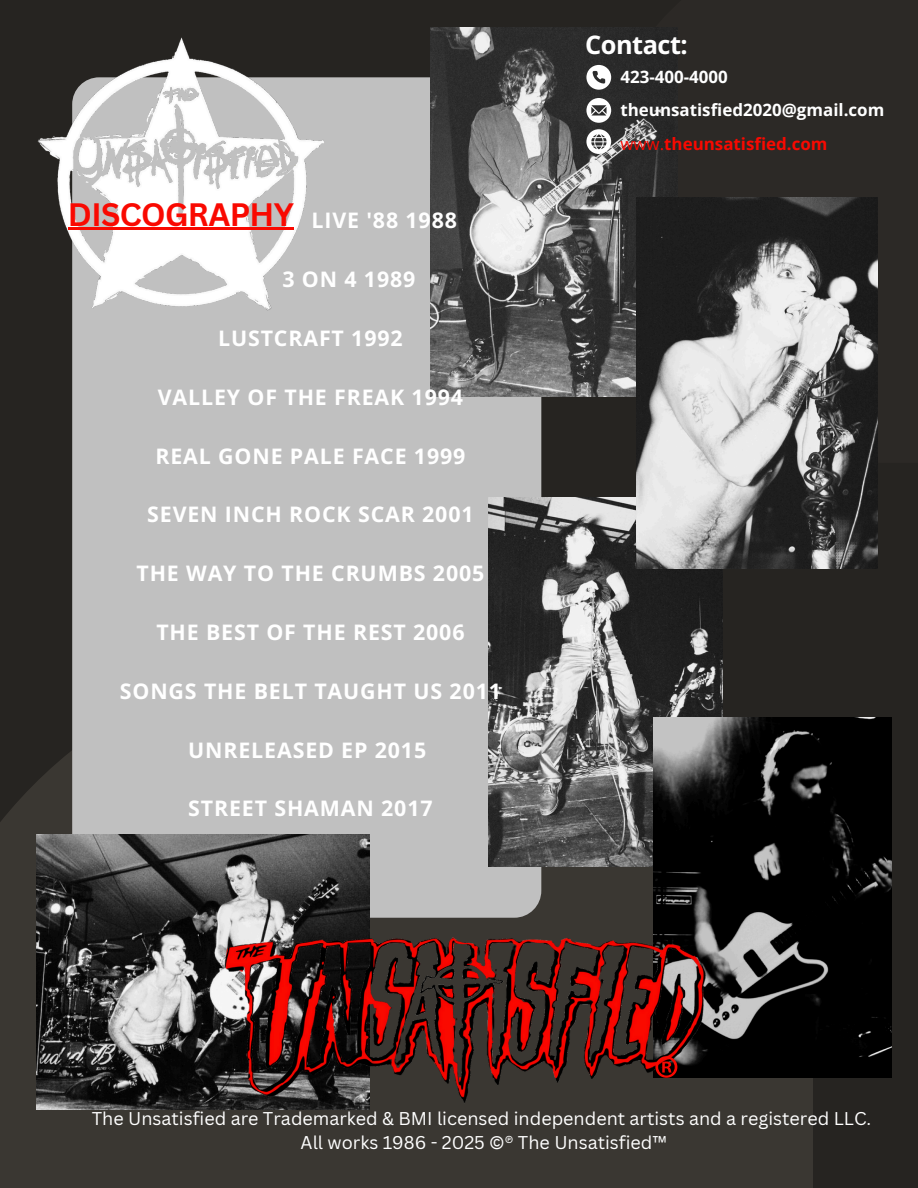
<style>
.page{position:relative;width:918px;height:1188px;background:#262421}
.page>*{position:absolute;margin:0;border:0;box-sizing:border-box;transform-origin:0 0}
.t1{font:700 31.5px "Canva Sans";letter-spacing:-.02em;color:#f90901}
.t2{font:700 25.5px "Open Sans";letter-spacing:-.02em;color:#fff}
.t3{font:700 21.3px "Open Sans";letter-spacing:.04em;color:#fff}
.t4{font:18px "Canva Sans";color:#fff}
.t5{font:700 16.8px "Open Sans";color:#fff}
.t6{font:700 16.8px "Open Sans";color:#f90901}
.s1{font-weight:400}
</style>
<div class="page">
<div style="left:0;top:751px;width:813px;height:437px;background:#3a3732"></div>
<div style="left:72px;top:77px;width:469px;height:841px;background:#c0c0c0;border-radius:27px"></div>
<img style="left:37px;top:37px;width:298px;height:283px">
<img style="left:430px;top:27px;width:248px;height:369px">
<svg style="left:586px;top:129px;width:25px;height:25px"></svg>
<svg style="left:586px;top:98px;width:25px;height:25px"></svg>
<svg style="left:586px;top:65px;width:25px;height:25px"></svg>
<img style="left:489px;top:498px;width:234px;height:369px">
<img style="left:637px;top:198px;width:240px;height:371px">
<img style="left:37px;top:835px;width:333px;height:274px">
<img style="left:653px;top:717px;width:239px;height:360px">
<img style="left:181px;top:910px;width:576px;height:220px">
<svg style="left:655px;top:1056px;width:22px;height:22px"></svg>
<hr style="left:68px;top:228px;width:225px;height:2px;background:#f90901">
<p class="t1" style="left:68px;top:192px;width:228px">DISCOGRAPHY</p>
<p class="t3" style="left:311px;top:205px;width:147px">LIVE '88 1988</p>
<p class="t3" style="left:282px;top:264px;width:135px">3 ON 4 1989</p>
<p class="t3" style="left:218px;top:323px;width:186px">LUSTCRAFT 1992</p>
<p class="t3" style="left:158px;top:382px;width:307px">VALLEY OF THE FREAK 1994</p>
<h2 class="t3" style="left:155px;top:441px;width:312px">REAL GONE PALE FACE 1999</h2>
<h3 class="t3" style="left:147px;top:500px;width:328px">SEVEN INCH ROCK SCAR 2001</h3>
<h3 class="t3" style="left:136px;top:558px;width:350px">THE WAY TO THE CRUMBS 2005</h3>
<h3 class="t3" style="left:156px;top:617px;width:310px">THE BEST OF THE REST 2006</h3>
<h3 class="t3" style="left:120px;top:676px;width:383px">SONGS THE BELT TAUGHT US 2011</h3>
<h3 class="t3" style="left:188px;top:735px;width:240px">UNRELEASED EP 2015</h3>
<h3 class="t3" style="left:188px;top:794px;width:246px">STREET SHAMAN 2017</h3>
<p class="t2" style="left:585px;top:26px;width:104px">Contact:</p>
<p class="t5" style="left:620px;top:65px;width:109px">423-400-4000</p>
<p class="t5" style="left:620px;top:99px;width:265px">theunsatisfied2020@gmail.com</p>
<h1 class="t6" style="left:620px;top:132px;width:209px"><span class="s1">www.</span>theunsatisfied.com</h1>
<h3 class="t4" style="left:92px;top:1106px;width:781px">The Unsatisfied are Trademarked &amp; BMI licensed independent artists and a registered LLC.</h3>
<h3 class="t4" style="left:301px;top:1130px;width:368px">All works 1986 - 2025 ©℗ The Unsatisfied™</h3>
</div>
